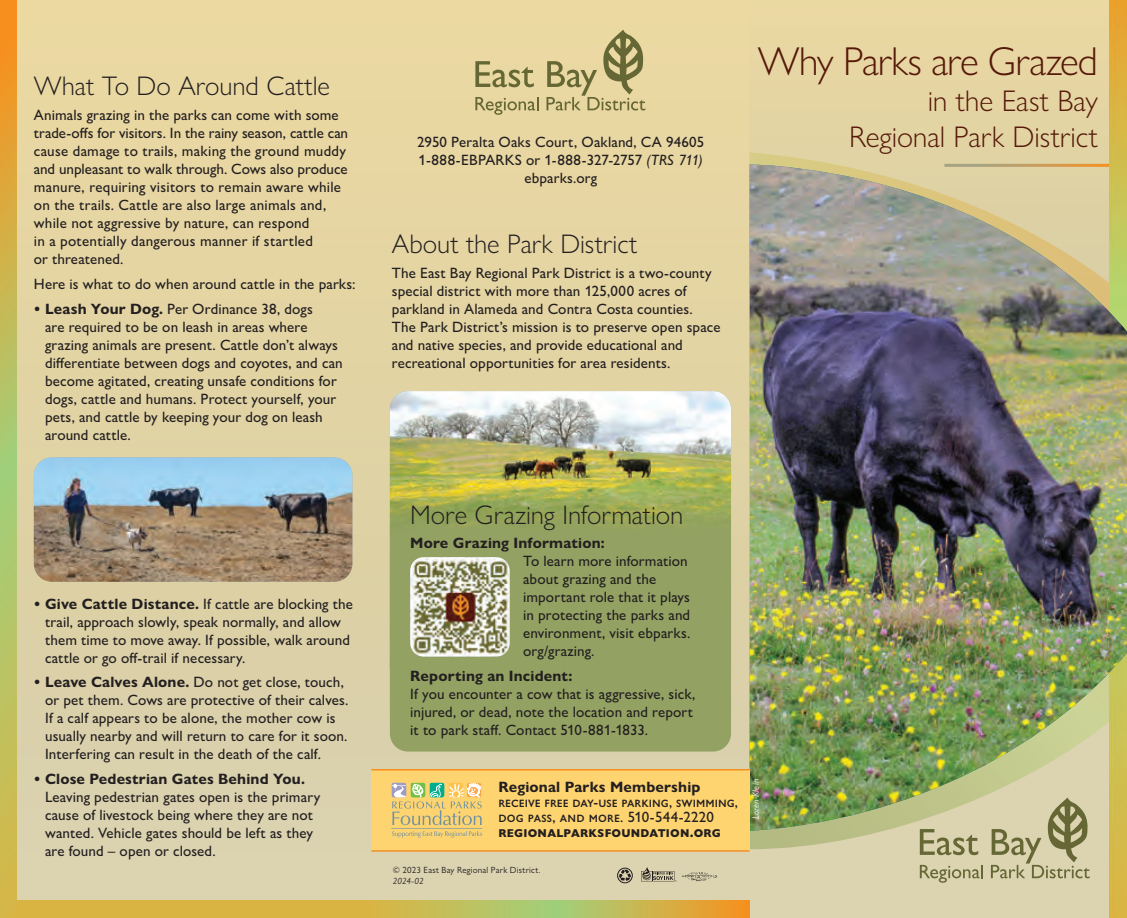
<style>
.page{position:relative;width:1127px;height:918px;background:#fff}
.page>*{position:absolute;margin:0;border:0;box-sizing:border-box;transform-origin:0 0}
.t1{font:300 40.5px "Gill Sans Nova";letter-spacing:-.025em;color:#56190a}
.t2{font:300 30px/36px "Gill Sans Nova";letter-spacing:-.005em;color:#56190a;text-align:right}
.t3{font:300 27px "Gill Sans Nova";color:#231f20}
.t4{font:500 15px/18px "Gill Sans Nova";letter-spacing:.005em;color:#231f20}
.t5{font:700 15px "Gill Sans Nova";letter-spacing:.015em;color:#231f20}
.t6{font:9px "Gill Sans Nova";letter-spacing:.025em;color:#231f20}
.t7{font:italic 500 9px "Gill Sans Nova";letter-spacing:.02em;color:#fff}
.t8{font:italic 9px "Gill Sans Nova";letter-spacing:-.005em;color:#231f20}
.s1{font-weight:700}
.s2{font-style:italic}
</style>
<div class="page">
<div style="left:11px;top:0;width:747px;height:912px;background:#dcd3b1"></div>
<div style="left:2px;top:0;width:756px;height:849px;background:#e4d4a3"></div>
<svg style="left:475px;top:61px;width:59px;height:26px"></svg>
<svg style="left:475px;top:97px;width:63px;height:18px"></svg>
<svg style="left:546px;top:30px;width:99px;height:80px"></svg>
<div style="left:749px;top:0;width:378px;height:918px;background:#dcd3b1"></div>
<div style="left:749px;top:0;width:373px;height:327px;background:#e6d6a3"></div>
<svg style="left:749px;top:152px;width:360px;height:697px"></svg>
<img style="left:1109px;top:0;width:18px;height:918px">
<svg style="left:920px;top:831px;width:58px;height:24px"></svg>
<svg style="left:991px;top:831px;width:99px;height:47px"></svg>
<svg style="left:17px;top:900px;width:732px;height:18px;background:#cfb64c"></svg>
<img style="left:750px;top:164px;width:377px;height:667px">
<hr style="left:944px;top:164px;width:165px;height:3px;background:#fff">
<div style="left:371px;top:770px;width:378px;height:80px;background:#fed471"></div>
<hr style="left:371px;top:769px;width:378px;height:1px;background:#f68f1e">
<hr style="left:371px;top:850px;width:378px;height:2px;background:#f68f1e">
<svg style="left:391px;top:783px;width:92px;height:55px"></svg>
<img style="left:34px;top:457px;width:318px;height:125px">
<img style="left:390px;top:391px;width:341px;height:113px">
<div style="left:390px;top:490px;width:341px;height:261px;background:#93a263;border-radius:18px"></div>
<img style="left:410px;top:557px;width:100px;height:99px">
<svg style="left:641px;top:867px;width:35px;height:14px"></svg>
<img style="left:681px;top:872px;width:36px;height:10px">
<div style="left:617px;top:868px;width:15px;height:15px;border:1px solid #231f20;border-radius:50%"></div>
<svg style="left:617px;top:867px;width:14px;height:14px"></svg>
<svg style="left:920px;top:865px;width:63px;height:18px"></svg>
<svg style="left:0;top:0;width:17px;height:918px;background:#c7b753"></svg>
<h3 class="t3" style="left:34px;top:70px;width:298px">What To Do Around Cattle</h3>
<p class="t4" style="left:34px;top:106px;width:316px">Animals grazing in the parks can come with some trade-offs for visitors. In the rainy season, cattle can cause damage to trails, making the ground muddy and unpleasant to walk through. Cows also produce manure, requiring visitors to remain aware while on the trails. Cattle are also large animals and, while not aggressive by nature, can respond<br>in a potentially dangerous manner if startled<br>or threatened.</p>
<p class="t4" style="left:34px;top:275px;width:323px">Here is what to do when around cattle in the parks:</p>
<p class="t4" style="left:45px;top:299px;width:299px;text-indent:-11px"><span class="s1">• Leash Your Dog.</span> Per Ordinance 38, dogs<br>are required to be on leash in areas where grazing animals are present. Cattle don’t always differentiate between dogs and coyotes, and can become agitated, creating unsafe conditions for dogs, cattle and humans. Protect yourself, your pets, and cattle by keeping your dog on leash around cattle.</p>
<p class="t4" style="left:45px;top:594px;width:309px;text-indent:-11px"><span class="s1">• Give Cattle Distance.</span> If cattle are blocking the trail, approach slowly, speak normally, and allow them time to move away. If possible, walk around cattle or go off-trail if necessary.</p>
<p class="t4" style="left:45px;top:673px;width:305px;text-indent:-11px"><span class="s1">• Leave Calves Alone.</span> Do not get close, touch, or pet them. Cows are protective of their calves.<br>If a calf appears to be alone, the mother cow is usually nearby and will return to care for it soon.<br>Interfering can result in the death of the calf.</p>
<p class="t5" style="left:34px;top:770px;width:273px">• Close Pedestrian Gates Behind You.</p>
<p class="t4" style="left:45px;top:788px;width:277px">Leaving pedestrian gates open is the primary cause of livestock being where they are not wanted. Vehicle gates should be left as they are found – open or closed.</p>
<p class="t4" style="left:417px;top:133px;width:289px;text-align:center">2950 Peralta Oaks Court, Oakland, CA 94605<br>1-888-EBPARKS or 1-888-327-2757 <span class="s2">(TRS 711) </span>ebparks.org</p>
<h3 class="t3" style="left:392px;top:228px;width:247px">About the Park District</h3>
<p class="t4" style="left:392px;top:264px;width:330px">The East Bay Regional Park District is a two-county special district with more than 125,000 acres of parkland in Alameda and Contra Costa counties.<br>The Park District’s mission is to preserve open space and native species, and provide educational and recreational opportunities for area residents.</p>
<h1 class="t1" style="left:758px;top:37px;width:341px">Why Parks are Grazed</h1>
<h2 class="t2" style="left:849px;top:83px;width:250px">in the East Bay<br>Regional Park District</h2>
<h3 class="t3" style="left:410px;top:498px;width:275px">More Grazing Information</h3>
<p class="t5" style="left:410px;top:534px;width:196px">More Grazing Information:</p>
<p class="t4" style="left:523px;top:552px;width:169px">To learn more information about grazing and the important role that it plays in protecting the parks and environment, visit ebparks. org/grazing.</p>
<p class="t5" style="left:410px;top:667px;width:164px">Reporting an Incident:</p>
<p class="t4" style="left:410px;top:685px;width:287px">If you encounter a cow that is aggressive, sick, injured, or dead, note the location and report it to park staff. Contact 510-881-1833.</p>
<p class="t5" style="left:498px;top:778px;width:204px">Regional Parks Membership</p>
<p class="t4" style="left:498px;top:795px;width:241px;line-height:15px">receive free day-use parking, swimming, dog pass, and more. 510-544-2220</p>
<p class="t5" style="left:498px;top:823px;width:224px">regionalparksfoundation.org</p>
<p class="t6" style="left:393px;top:864px;width:149px">© 2023 East Bay Regional Park District.</p>
<p class="t8" style="left:393px;top:875px;width:32px">2024-02</p>
<p class="t7" style="left:750px;top:819px;width:42px;rotate:-90deg">Loren Klein</p>
</div>
